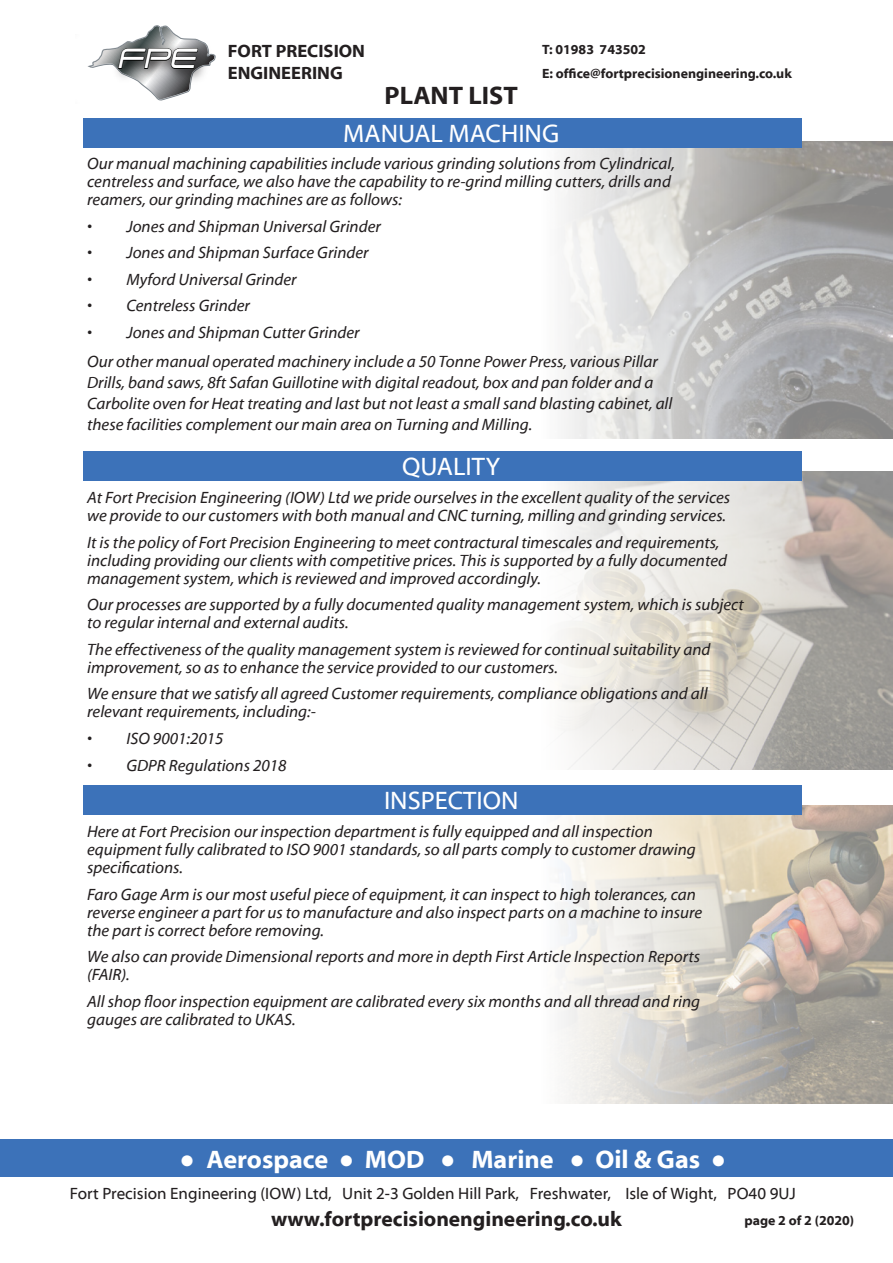
<style>
.page{position:relative;width:893px;height:1263px;background:#fff}
.page>*{position:absolute;margin:0;border:0;box-sizing:border-box;transform-origin:0 0}
.t1{font:italic 700 27.15px "Expansiva";color:#fff}
.t2{font:25.5px "Myriad Web Pro";color:#fff}
.t3{font:700 25.5px "Myriad Web Pro";color:#fff}
.t4{font:700 25.5px "Myriad Web Pro";color:#231f20}
.t5{font:700 21px "Myriad Web Pro";color:#231f20}
.t6{font:700 18px "Myriad Web Pro";color:#231f20}
.t7{font:italic 16.5px/18px "Myriad Web Pro";color:#231f20}
.t8{font:16.5px "Myriad Web Pro";color:#231f20}
.t9{font:700 13.5px "Myriad Web Pro";color:#231f20}
.s1{font-family:"Arial Narrow";font-weight:400;font-style:italic}
</style>
<div class="page">
<img style="left:561px;top:471px;width:332px;height:299px">
<img style="left:493px;top:805px;width:400px;height:298px">
<img style="left:561px;top:141px;width:332px;height:297px">
<div style="left:83px;top:118px;width:718px;height:30px;background:#3c72b9"></div>
<div style="left:83px;top:451px;width:718px;height:30px;background:#3c72b9"></div>
<div style="left:83px;top:785px;width:718px;height:29px;background:#3c72b9"></div>
<svg style="left:88px;top:25px;width:128px;height:76px"></svg>
<div style="left:0;top:1140px;width:893px;height:37px;background:#3c72b9"></div>
<p class="t1" style="left:119px;top:41px;width:79px">FPE</p>
<p class="t6" style="left:228px;top:41px;width:139px">FORT PRECISION</p>
<p class="t6" style="left:228px;top:63px;width:116px">ENGINEERING</p>
<p class="t9" style="left:542px;top:42px;width:105px">T: 01983 743502</p>
<p class="t9" style="left:542px;top:66px;width:251px">E: office@fortprecisionengineering.co.uk</p>
<p class="t4" style="left:385px;top:82px;width:135px">PLANT LIST</p>
<p class="t2" style="left:343px;top:120px;width:217px">MANUAL MACHING</p>
<p class="t7" style="left:87px;top:155px;width:589px">Our manual machining capabilities include various grinding solutions from Cylindrical, centreless and surface, we also have the capability to re-grind milling cutters, drills and reamers, our grinding machines are as follows:</p>
<p class="t7" style="left:87px;top:218px;width:295px">• Jones and Shipman Universal Grinder</p>
<p class="t7" style="left:87px;top:244px;width:283px">• Jones and Shipman Surface Grinder</p>
<p class="t7" style="left:87px;top:271px;width:211px">• Myford Universal Grinder</p>
<p class="t7" style="left:87px;top:297px;width:164px">• Centreless Grinder</p>
<p class="t7" style="left:87px;top:324px;width:274px">• Jones and Shipman Cutter Grinder</p>
<p class="t7" style="left:87px;top:352px;width:587px;line-height:21px">Our other manual operated machinery include a 50 Tonne Power Press, various Pillar Drills, band saws, 8ft Safan Guillotine with digital readout, box and pan folder and a Carbolite oven for Heat treating and last but not least a small sand blasting cabinet, all these facilities complement our main area on Turning and Milling.</p>
<p class="t2" style="left:402px;top:453px;width:100px">QUALITY</p>
<p class="t7" style="left:87px;top:489px;width:645px">At Fort Precision Engineering (IOW) Ltd we pride ourselves in the excellent quality of the services we provide to our customers with both manual and CNC turning, milling and grinding services.</p>
<p class="t7" style="left:87px;top:534px;width:641px">It is the policy of Fort Precision Engineering to meet contractural timescales and requirements, including providing our clients with competitive prices. This is supported by a fully documented management system, which is reviewed and improved accordingly.</p>
<p class="t7" style="left:87px;top:596px;width:658px">Our processes are supported by a fully documented quality management system, which is subject to regular internal and external audits.</p>
<p class="t7" style="left:87px;top:641px;width:625px">The effectiveness of the quality management system is reviewed for continual suitability and improvement, so as to enhance the service provided to our customers.</p>
<p class="t7" style="left:87px;top:685px;width:622px">We ensure that we satisfy all agreed Customer requirements, compliance obligations and all relevant requirements, including:-</p>
<p class="t7" style="left:87px;top:730px;width:138px">• ISO 9001:2015</p>
<p class="t7" style="left:87px;top:756px;width:201px">• GDPR Regulations 2018</p>
<p class="t2" style="left:384px;top:787px;width:136px">INSPECTION</p>
<p class="t7" style="left:87px;top:823px;width:610px">Here at Fort Precision our inspection department is fully equipped and all inspection equipment fully calibrated to ISO 9001 standards, so all parts comply to customer drawing specifications.</p>
<p class="t7" style="left:87px;top:886px;width:617px">Faro Gage Arm is our most useful piece of equipment, it can inspect to high tolerances, can reverse engineer a part for us to manufacture and also inspect parts on a machine to insure the part is correct before removing.</p>
<p class="t7" style="left:87px;top:948px;width:614px">We also can provide Dimensional reports and more in depth First Article Inspection Reports (FAIR).</p>
<p class="t7" style="left:87px;top:993px;width:614px">All shop floor inspection equipment are calibrated every six months and all thread and ring gauges are calibrated to UKAS.</p>
<p class="t3" style="left:179px;top:1145px;width:548px"><span class="s1">●</span> Aerospace <span class="s1">●</span> MOD <span class="s1">●</span> Marine <span class="s1">●</span> Oil &amp; Gas <span class="s1">●</span></p>
<p class="t5" style="left:271px;top:1208px;width:352px">www.fortprecisionengineering.co.uk</p>
<p class="t8" style="left:70px;top:1184px;width:727px">Fort Precision Engineering (IOW) Ltd, Unit 2-3 Golden Hill Park, Freshwater, Isle of Wight, PO40 9UJ</p>
<p class="t9" style="left:744px;top:1213px;width:111px">page 2 of 2 (2020)</p>
</div>
